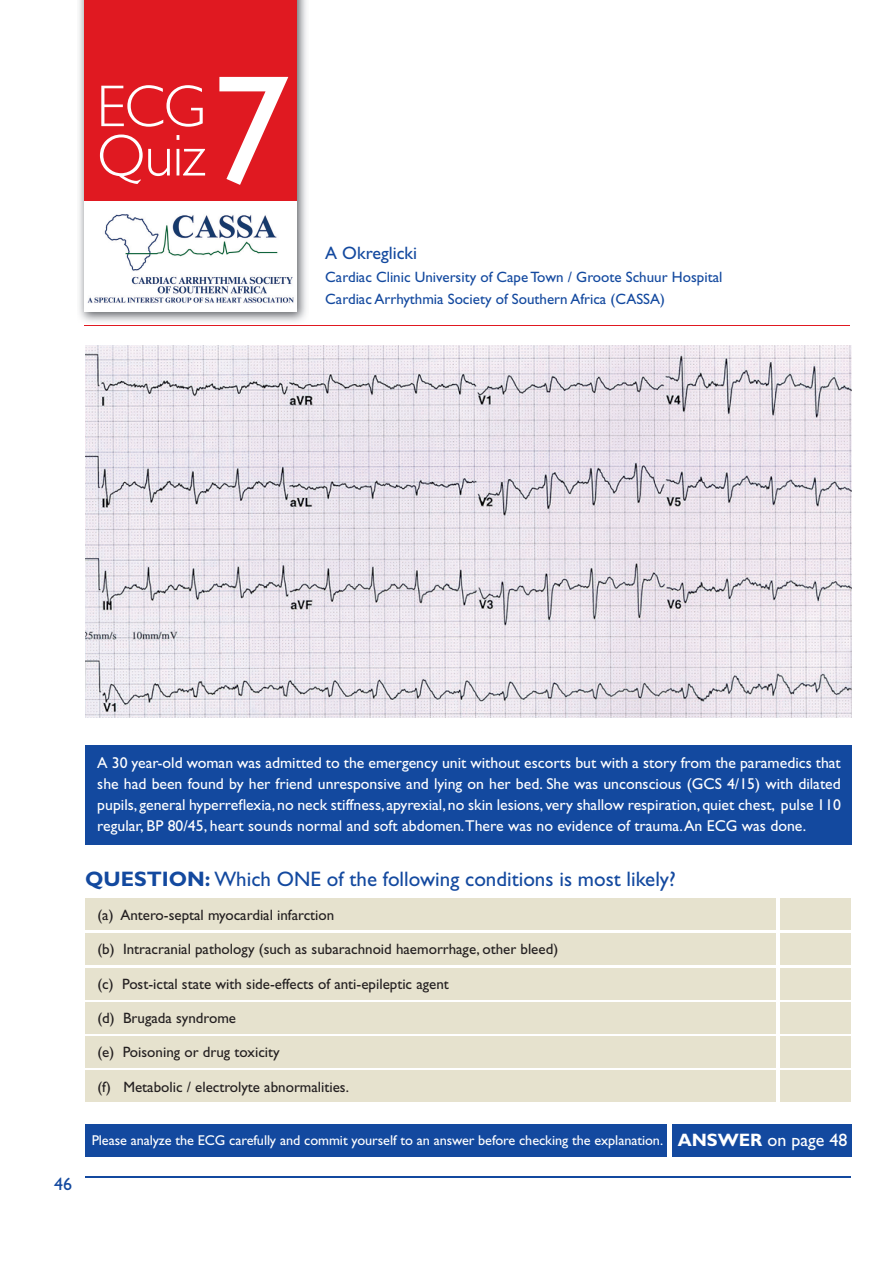
<style>
.page{position:relative;width:893px;height:1263px;background:#fff}
.page>*{position:absolute;margin:0;border:0;box-sizing:border-box;transform-origin:0 0}
.t1{font:156.3px "Gill Sans Std";color:#fff}
.t2{font:21px "Gill Sans Std";color:#13499f}
.t3{font:18px "Gill Sans Std";color:#fff}
.t4{font:18px "Gill Sans Std";color:#13499f}
.t5{font:15.75px/21px "Gill Sans Std";color:#fff;text-align:justify}
.t6{font:15px "Gill Sans Std";color:#231f20}
.t7{font:15px/22.5px "Gill Sans Std";color:#13499f}
.t8{font:14.25px "Gill Sans Std";letter-spacing:-.005em;color:#fff}
.s1{font-weight:700}
</style>
<div class="page">
<div style="left:85px;top:1070px;width:765px;height:31px;background:#e6e2ce"></div>
<hr style="left:85px;top:1177px;width:765px;height:1px;background:#13499f">
<img style="left:79px;top:0;width:227px;height:322px">
<div style="left:84px;top:0;width:213px;height:312px;background:#fff"></div>
<div style="left:84px;top:0;width:213px;height:201px;background:#e01921"></div>
<svg style="left:101px;top:85px;width:102px;height:42px"></svg>
<svg style="left:100px;top:135px;width:105px;height:49px"></svg>
<hr style="left:84px;top:325px;width:765px;height:1px;background:#e01921">
<div style="left:85px;top:899px;width:765px;height:31px;background:#e6e2ce"></div>
<div style="left:85px;top:934px;width:765px;height:31px;background:#e6e2ce"></div>
<div style="left:85px;top:968px;width:765px;height:31px;background:#e6e2ce"></div>
<div style="left:85px;top:1002px;width:765px;height:31px;background:#e6e2ce"></div>
<div style="left:85px;top:1036px;width:765px;height:31px;background:#e6e2ce"></div>
<hr style="left:776px;top:894px;width:3px;height:215px;background:#fff">
<img style="left:85px;top:345px;width:767px;height:373px">
<div style="left:85px;top:746px;width:767px;height:99px;background:#13499f"></div>
<div style="left:672px;top:1124px;width:179px;height:33px;background:#13499f"></div>
<img style="left:87px;top:214px;width:207px;height:89px">
<div style="left:86px;top:1124px;width:581px;height:33px;background:#13499f"></div>
<h1 class="t1" style="left:212px;top:72px;width:80px">7</h1>
<p class="t4" style="left:325px;top:246px;width:93px">A Okreglicki</p>
<p class="t7" style="left:325px;top:267px;width:399px">Cardiac Clinic University of Cape Town / Groote Schuur Hospital<br>Cardiac Arrhythmia Society of Southern Africa (CASSA)</p>
<p class="t5" style="left:97px;top:754px;width:745px">A 30 year-old woman was admitted to the emergency unit without escorts but with a story from the paramedics that she had been found by her friend unresponsive and lying on her bed. She was unconscious (GCS 4/15) with dilated pupils, general hyperreflexia, no neck stiffness, apyrexial, no skin lesions, very shallow respiration, quiet chest, pulse 110 regular, BP 80/45, heart sounds normal and soft abdomen.There was no evidence of trauma. An ECG was done.</p>
<h2 class="t2" style="left:85px;top:871px;width:592px"><span class="s1">QUESTION:</span> Which ONE of the following conditions is most likely?</h2>
<p class="t6" style="left:97px;top:909px;width:238px">(a) Antero-septal myocardial infarction</p>
<p class="t6" style="left:97px;top:944px;width:462px">(b) Intracranial pathology (such as subarachnoid haemorrhage, other bleed)</p>
<p class="t6" style="left:97px;top:978px;width:353px">(c) Post-ictal state with side-effects of anti-epileptic agent</p>
<p class="t6" style="left:97px;top:1012px;width:140px">(d) Brugada syndrome</p>
<p class="t6" style="left:97px;top:1047px;width:184px">(e) Poisoning or drug toxicity</p>
<p class="t6" style="left:97px;top:1081px;width:253px">(f) Metabolic / electrolyte abnormalities.</p>
<p class="t4" style="left:54px;top:1177px;width:19px">46</p>
<p class="t8" style="left:92px;top:1135px;width:573px">Please analyze the ECG carefully and commit yourself to an answer before checking the explanation.</p>
<p class="t3" style="left:678px;top:1133px;width:171px"><span class="s1">ANSWER</span> on page 48</p>
</div>
